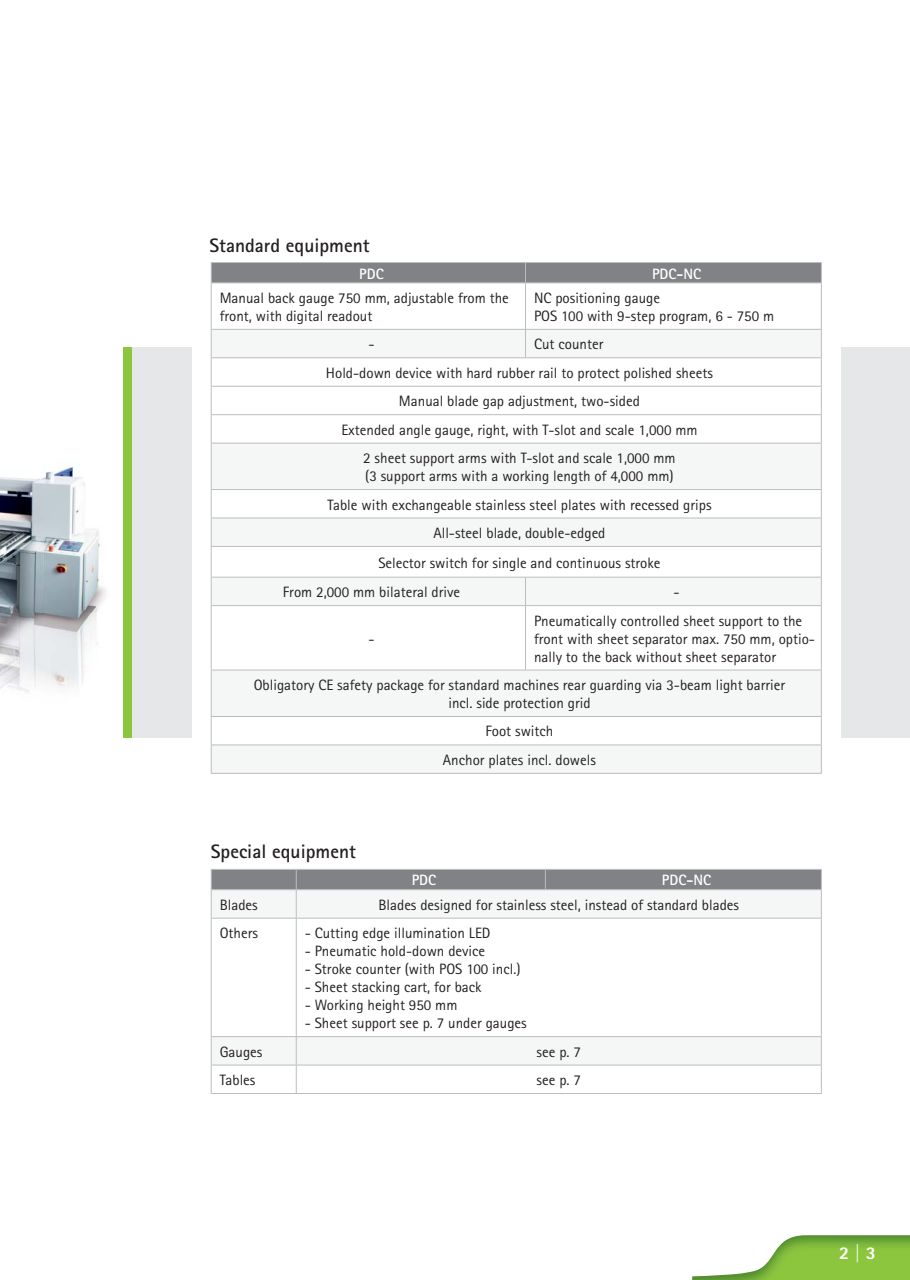
<style>
.page{position:relative;width:910px;height:1280px;background:#fff}
.page>*{position:absolute;margin:0;border:0;box-sizing:border-box;transform-origin:0 0}
.t1{font:700 19.5px "Agfa Rotis Sans Serif";color:#231f20}
.t2{font:800 18px "Agfa Rotis Sans Serif";color:#fff}
.t3{font:15px/18px "Agfa Rotis Sans Serif";color:#231f20}
.t4{font:700 15px "Agfa Rotis Sans Serif";color:#fff}
</style>
<div class="page">
<img style="left:692px;top:1235px;width:218px;height:45px">
<img style="left:0;top:465px;width:106px;height:227px">
<svg style="left:212px;top:283px;width:609px;height:46px"></svg>
<svg style="left:212px;top:330px;width:609px;height:443px"></svg>
<hr style="left:211px;top:329px;width:611px;height:1px;background:#bbbdc0">
<hr style="left:211px;top:357px;width:611px;height:1px;background:#bbbdc0">
<hr style="left:211px;top:386px;width:611px;height:1px;background:#bbbdc0">
<hr style="left:211px;top:414px;width:314px;height:1px;background:#bbbdc0">
<hr style="left:525px;top:414px;width:297px;height:1px;background:#bbbdc0">
<hr style="left:211px;top:443px;width:314px;height:1px;background:#bbbdc0">
<hr style="left:211px;top:443px;width:1px;height:46px;background:#bbbdc0">
<hr style="left:525px;top:443px;width:297px;height:1px;background:#bbbdc0">
<hr style="left:821px;top:443px;width:1px;height:46px;background:#bbbdc0">
<hr style="left:211px;top:489px;width:314px;height:1px;background:#bbbdc0">
<hr style="left:525px;top:489px;width:297px;height:1px;background:#bbbdc0">
<hr style="left:211px;top:518px;width:314px;height:1px;background:#bbbdc0">
<svg style="left:211px;top:490px;width:1px;height:56px"></svg>
<hr style="left:525px;top:518px;width:297px;height:1px;background:#bbbdc0">
<svg style="left:821px;top:490px;width:1px;height:56px"></svg>
<hr style="left:211px;top:546px;width:314px;height:1px;background:#bbbdc0">
<hr style="left:211px;top:547px;width:1px;height:30px;background:#bbbdc0">
<hr style="left:525px;top:546px;width:297px;height:1px;background:#bbbdc0">
<hr style="left:821px;top:547px;width:1px;height:30px;background:#bbbdc0">
<hr style="left:211px;top:577px;width:314px;height:1px;background:#bbbdc0">
<svg style="left:211px;top:577px;width:1px;height:28px"></svg>
<hr style="left:525px;top:577px;width:297px;height:1px;background:#bbbdc0">
<svg style="left:525px;top:577px;width:1px;height:28px"></svg>
<svg style="left:821px;top:577px;width:1px;height:28px"></svg>
<hr style="left:211px;top:605px;width:314px;height:1px;background:#bbbdc0">
<hr style="left:211px;top:606px;width:1px;height:64px;background:#bbbdc0">
<hr style="left:525px;top:605px;width:297px;height:1px;background:#bbbdc0">
<hr style="left:525px;top:606px;width:1px;height:64px;background:#bbbdc0">
<hr style="left:821px;top:606px;width:1px;height:64px;background:#bbbdc0">
<hr style="left:211px;top:670px;width:314px;height:1px;background:#bbbdc0">
<hr style="left:211px;top:670px;width:1px;height:46px;background:#bbbdc0">
<hr style="left:525px;top:670px;width:297px;height:1px;background:#bbbdc0">
<hr style="left:821px;top:670px;width:1px;height:46px;background:#bbbdc0">
<hr style="left:211px;top:283px;width:1px;height:46px;background:#bbbdc0">
<hr style="left:525px;top:283px;width:1px;height:46px;background:#bbbdc0">
<hr style="left:821px;top:283px;width:1px;height:46px;background:#bbbdc0">
<svg style="left:211px;top:330px;width:1px;height:113px"></svg>
<svg style="left:525px;top:330px;width:1px;height:27px"></svg>
<svg style="left:821px;top:330px;width:1px;height:113px"></svg>
<hr style="left:211px;top:716px;width:611px;height:1px;background:#bbbdc0">
<hr style="left:211px;top:744px;width:314px;height:1px;background:#bbbdc0">
<svg style="left:211px;top:717px;width:1px;height:56px"></svg>
<hr style="left:525px;top:744px;width:297px;height:1px;background:#bbbdc0">
<svg style="left:821px;top:717px;width:1px;height:56px"></svg>
<hr style="left:211px;top:773px;width:611px;height:1px;background:#bbbdc0">
<hr style="left:525px;top:262px;width:297px;height:1px;background:#bbbdc0">
<hr style="left:211px;top:262px;width:314px;height:1px;background:#bbbdc0">
<div style="left:211px;top:263px;width:611px;height:20px;background:#808285"></div>
<div style="left:842px;top:347px;width:68px;height:390px;background:#e6e7e8"></div>
<svg style="left:212px;top:919px;width:609px;height:146px"></svg>
<hr style="left:211px;top:918px;width:611px;height:1px;background:#bbbdc0">
<hr style="left:211px;top:1036px;width:611px;height:1px;background:#bbbdc0">
<hr style="left:211px;top:1065px;width:611px;height:1px;background:#bbbdc0">
<hr style="left:211px;top:1093px;width:611px;height:1px;background:#bbbdc0">
<svg style="left:211px;top:870px;width:611px;height:48px"></svg>
<hr style="left:211px;top:918px;width:1px;height:118px;background:#bbbdc0">
<hr style="left:296px;top:918px;width:1px;height:118px;background:#bbbdc0">
<hr style="left:821px;top:918px;width:1px;height:118px;background:#bbbdc0">
<svg style="left:211px;top:1037px;width:1px;height:56px"></svg>
<svg style="left:296px;top:1037px;width:1px;height:56px"></svg>
<svg style="left:821px;top:1037px;width:1px;height:56px"></svg>
<hr style="left:211px;top:889px;width:611px;height:1px;background:#bbbdc0">
<hr style="left:211px;top:869px;width:611px;height:1px;background:#bcbec0">
<div style="left:123px;top:348px;width:9px;height:390px;background:#8cc63f"></div>
<div style="left:132px;top:348px;width:59px;height:390px;background:#e6e7e8"></div>
<h1 class="t1" style="left:209px;top:238px;width:162px">Standard equipment</h1>
<p class="t4" style="left:359px;top:268px;width:26px">PDC</p>
<p class="t4" style="left:652px;top:268px;width:51px">PDC-NC</p>
<p class="t3" style="left:220px;top:290px;width:291px">Manual back gauge 750 mm, adjustable from the front, with digital readout</p>
<p class="t3" style="left:534px;top:290px;width:242px">NC positioning gauge<br>POS 100 with 9-step program, 6 - 750 m</p>
<p class="t3" style="left:368px;top:337px;width:8px">-</p>
<p class="t3" style="left:534px;top:337px;width:71px">Cut counter</p>
<p class="t3" style="left:326px;top:365px;width:389px">Hold-down device with hard rubber rail to protect polished sheets</p>
<p class="t3" style="left:399px;top:394px;width:243px">Manual blade gap adjustment, two-sided</p>
<p class="t3" style="left:341px;top:422px;width:358px">Extended angle gauge, right, with T-slot and scale 1,000 mm</p>
<p class="t3" style="left:363px;top:450px;width:314px">2 sheet support arms with T-slot and scale 1,000 mm</p>
<p class="t3" style="left:365px;top:468px;width:310px">(3 support arms with a working length of 4,000 mm)</p>
<p class="t3" style="left:327px;top:497px;width:386px">Table with exchangeable stainless steel plates with recessed grips</p>
<p class="t3" style="left:433px;top:525px;width:174px">All-steel blade, double-edged</p>
<p class="t3" style="left:378px;top:555px;width:284px">Selector switch for single and continuous stroke</p>
<p class="t3" style="left:283px;top:584px;width:179px">From 2,000 mm bilateral drive</p>
<p class="t3" style="left:674px;top:584px;width:8px">-</p>
<p class="t3" style="left:534px;top:613px;width:283px">Pneumatically controlled sheet support to the front with sheet separator max. 750 mm, optio&shy;nally to the back without sheet separator</p>
<p class="t3" style="left:254px;top:677px;width:533px;text-align:center">Obligatory CE safety package for standard machines rear guarding via 3-beam light barrier incl. side protection grid</p>
<p class="t3" style="left:443px;top:719px;width:155px;line-height:28.5px;text-align:center">Foot switch<br>Anchor plates incl. dowels</p>
<p class="t3" style="left:368px;top:631px;width:8px">-</p>
<h1 class="t1" style="left:211px;top:844px;width:147px">Special equipment</h1>
<p class="t4" style="left:412px;top:875px;width:26px">PDC</p>
<p class="t4" style="left:662px;top:875px;width:51px">PDC-NC</p>
<p class="t3" style="left:220px;top:897px;width:40px">Blades</p>
<p class="t3" style="left:378px;top:897px;width:362px">Blades designed for stainless steel, instead of standard blades</p>
<p class="t3" style="left:220px;top:925px;width:40px">Others</p>
<p class="t3" style="left:305px;top:925px;width:187px">- Cutting edge illumination LED</p>
<p class="t3" style="left:305px;top:943px;width:182px">- Pneumatic hold-down device</p>
<p class="t3" style="left:305px;top:961px;width:217px">- Stroke counter (with POS 100 incl.)</p>
<p class="t3" style="left:305px;top:979px;width:178px">- Sheet stacking cart, for back</p>
<p class="t3" style="left:305px;top:997px;width:154px">- Working height 950 mm</p>
<p class="t3" style="left:305px;top:1015px;width:224px">- Sheet support see p. 7 under gauges</p>
<p class="t3" style="left:220px;top:1044px;width:44px">Gauges</p>
<p class="t3" style="left:537px;top:1044px;width:46px">see p. 7</p>
<p class="t3" style="left:220px;top:1072px;width:37px">Tables</p>
<p class="t3" style="left:537px;top:1072px;width:46px">see p. 7</p>
<p class="t2" style="left:839px;top:1246px;width:38px">2 | 3</p>
</div>
